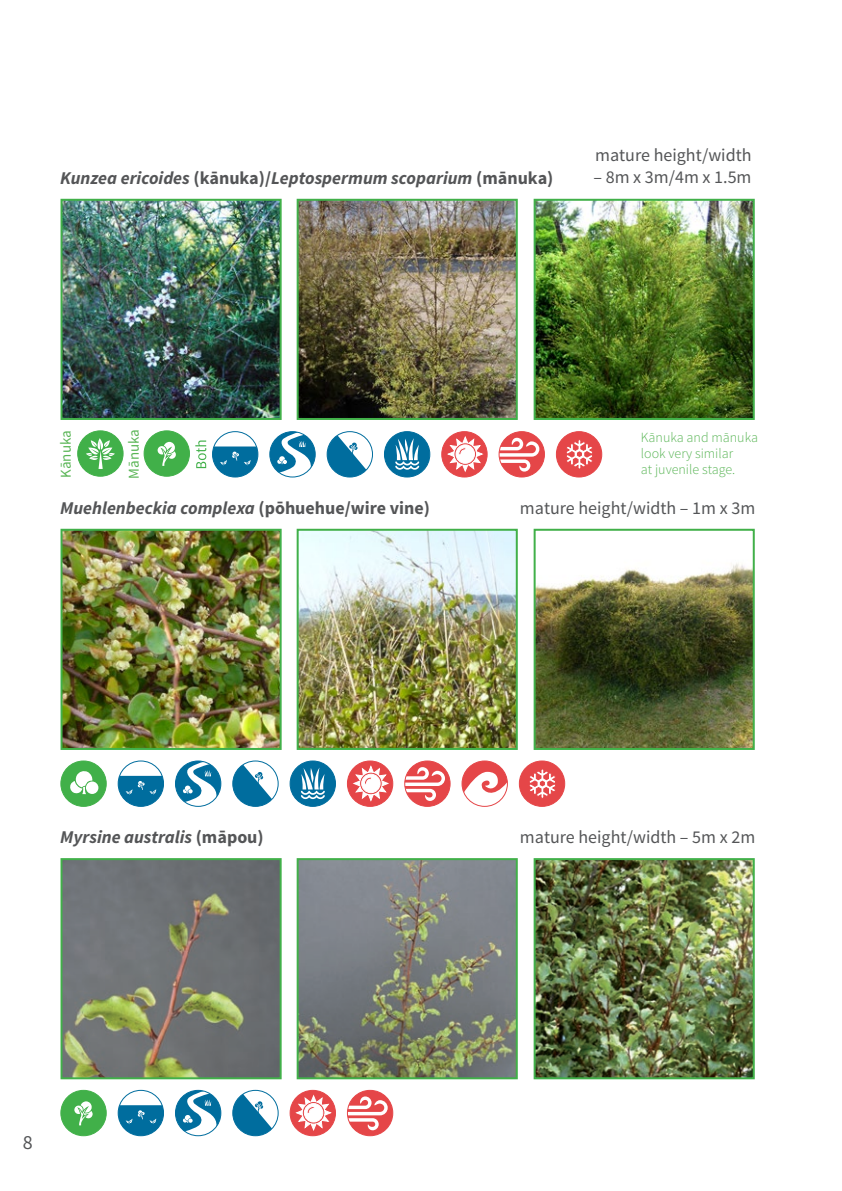
<style>
.page{position:relative;width:842px;height:1191px;background:#fff}
.page>*{position:absolute;margin:0;border:0;box-sizing:border-box;transform-origin:0 0}
.t1{font:20px "Source Sans Pro";color:#545557}
.t2{font:italic 700 18px "Source Sans Pro";color:#545557}
.t3{font:18px "Source Sans Pro";color:#545557}
.t4{font:15px "Source Sans Pro";color:#59b555}
.t5{font:300 14px/16px "Source Sans Pro";color:#59b555}
.s1{font-style:normal}
</style>
<div class="page">
<img style="left:64px;top:202px;width:215px;height:215px">
<div style="left:61px;top:199px;width:221px;height:221px;border:2px solid #41b049"></div>
<img style="left:300px;top:202px;width:215px;height:215px">
<div style="left:297px;top:199px;width:221px;height:221px;border:2px solid #41b049"></div>
<img style="left:537px;top:202px;width:215px;height:215px">
<div style="left:534px;top:199px;width:221px;height:221px;border:2px solid #41b049"></div>
<div style="left:78px;top:431px;width:45px;height:45px;background:#41b049;border-radius:50%"></div>
<div style="left:77px;top:430px;width:46px;height:46px;border:1px solid #41b049;border-radius:50%"></div>
<svg style="left:86px;top:438px;width:29px;height:31px"></svg>
<div style="left:144px;top:431px;width:45px;height:45px;background:#41b049;border-radius:50%"></div>
<div style="left:144px;top:430px;width:46px;height:46px;border:1px solid #41b049;border-radius:50%"></div>
<svg style="left:158px;top:442px;width:18px;height:24px"></svg>
<svg style="left:213px;top:446px;width:45px;height:31px"></svg>
<svg style="left:270px;top:431px;width:45px;height:46px"></svg>
<svg style="left:270px;top:431px;width:45px;height:41px"></svg>
<div style="left:327px;top:431px;width:46px;height:46px;border:1px solid #006d9e;border-radius:50%"></div>
<svg style="left:327px;top:435px;width:39px;height:42px"></svg>
<div style="left:556px;top:431px;width:46px;height:46px;background:#e54648;border-radius:50%"></div>
<div style="left:556px;top:431px;width:46px;height:46px;border:1px solid #e54648;border-radius:50%"></div>
<svg style="left:566px;top:440px;width:27px;height:29px"></svg>
<svg style="left:499px;top:431px;width:45px;height:46px"></svg>
<div style="left:499px;top:431px;width:46px;height:46px;border:1px solid #e54648;border-radius:50%"></div>
<div style="left:442px;top:431px;width:45px;height:46px;background:#e54648;border-radius:50%"></div>
<div style="left:441px;top:431px;width:46px;height:46px;border:1px solid #e54648;border-radius:50%"></div>
<svg style="left:447px;top:436px;width:36px;height:36px"></svg>
<div style="left:384px;top:431px;width:46px;height:46px;background:#006d9e;border-radius:50%"></div>
<div style="left:384px;top:431px;width:46px;height:46px;border:1px solid #006d9e;border-radius:50%"></div>
<svg style="left:395px;top:438px;width:24px;height:32px"></svg>
<svg style="left:195px;top:440px;width:11px;height:28px"></svg>
<div style="left:290px;top:761px;width:45px;height:45px;background:#006d9e;border-radius:50%"></div>
<div style="left:290px;top:760px;width:46px;height:46px;border:1px solid #006d9e;border-radius:50%"></div>
<svg style="left:301px;top:768px;width:24px;height:31px"></svg>
<div style="left:347px;top:761px;width:46px;height:45px;background:#e54648;border-radius:50%"></div>
<div style="left:347px;top:760px;width:46px;height:46px;border:1px solid #e54648;border-radius:50%"></div>
<svg style="left:353px;top:765px;width:35px;height:36px"></svg>
<svg style="left:406px;top:762px;width:43px;height:44px"></svg>
<div style="left:404px;top:760px;width:47px;height:47px;border:1px solid #e54648;border-radius:50%"></div>
<svg style="left:462px;top:761px;width:45px;height:39px"></svg>
<div style="left:519px;top:761px;width:46px;height:45px;background:#e54648;border-radius:50%"></div>
<div style="left:519px;top:760px;width:46px;height:46px;border:1px solid #e54648;border-radius:50%"></div>
<svg style="left:529px;top:769px;width:26px;height:29px"></svg>
<div style="left:232px;top:760px;width:47px;height:46px;border:1px solid #006d9e;border-radius:50%"></div>
<svg style="left:233px;top:764px;width:39px;height:42px"></svg>
<svg style="left:175px;top:761px;width:46px;height:41px"></svg>
<svg style="left:118px;top:761px;width:46px;height:45px"></svg>
<svg style="left:118px;top:776px;width:46px;height:30px"></svg>
<div style="left:61px;top:761px;width:45px;height:45px;background:#41b049;border-radius:50%"></div>
<div style="left:60px;top:760px;width:47px;height:46px;border:1px solid #41b049;border-radius:50%"></div>
<div style="left:86px;top:781px;width:12px;height:13px;background:#fff;border-radius:50%"></div>
<svg style="left:70px;top:771px;width:23px;height:23px"></svg>
<img style="left:64px;top:532px;width:215px;height:215px">
<div style="left:61px;top:529px;width:221px;height:221px;border:2px solid #41b049"></div>
<img style="left:300px;top:532px;width:215px;height:215px">
<div style="left:297px;top:529px;width:221px;height:221px;border:2px solid #41b049"></div>
<img style="left:537px;top:563px;width:215px;height:184px">
<div style="left:534px;top:529px;width:221px;height:221px;border:2px solid #41b049"></div>
<div style="left:290px;top:1090px;width:45px;height:45px;background:#e54648;border-radius:50%"></div>
<div style="left:290px;top:1090px;width:46px;height:46px;border:1px solid #e54648;border-radius:50%"></div>
<svg style="left:296px;top:1095px;width:35px;height:35px"></svg>
<svg style="left:347px;top:1091px;width:46px;height:44px"></svg>
<div style="left:347px;top:1089px;width:46px;height:47px;border:1px solid #e54648;border-radius:50%"></div>
<div style="left:232px;top:1090px;width:47px;height:46px;border:1px solid #006d9e;border-radius:50%"></div>
<svg style="left:233px;top:1094px;width:39px;height:41px"></svg>
<svg style="left:175px;top:1090px;width:46px;height:41px"></svg>
<svg style="left:118px;top:1105px;width:46px;height:30px"></svg>
<div style="left:61px;top:1090px;width:45px;height:45px;background:#41b049;border-radius:50%"></div>
<div style="left:60px;top:1090px;width:47px;height:46px;border:1px solid #41b049;border-radius:50%"></div>
<svg style="left:74px;top:1101px;width:19px;height:24px"></svg>
<img style="left:64px;top:861px;width:215px;height:215px">
<div style="left:61px;top:858px;width:221px;height:221px;border:2px solid #41b049"></div>
<img style="left:300px;top:861px;width:215px;height:215px">
<div style="left:297px;top:858px;width:221px;height:221px;border:2px solid #41b049"></div>
<img style="left:537px;top:861px;width:215px;height:215px">
<div style="left:534px;top:858px;width:221px;height:221px;border:2px solid #41b049"></div>
<p class="t2" style="left:60px;top:166px;width:495px">Kunzea ericoides <span class="s1">(kānuka)/</span>Leptospermum scoparium <span class="s1">(mānuka)</span></p>
<p class="t3" style="left:595px;top:144px;width:158px">mature height/width</p>
<p class="t3" style="left:593px;top:166px;width:160px">– 8m x 3m/4m x 1.5m</p>
<p class="t4" style="left:57px;top:478px;width:49px;rotate:-90deg">Kānuka</p>
<p class="t4" style="left:125px;top:479px;width:51px;rotate:-90deg">Mānuka</p>
<p class="t5" style="left:641px;top:429px;width:119px">Kānuka and mānuka look very similar<br>at juvenile stage.</p>
<p class="t2" style="left:60px;top:496px;width:371px">Muehlenbeckia complexa <span class="s1">(pōhuehue/wire vine)</span></p>
<p class="t3" style="left:520px;top:497px;width:237px">mature height/width – 1m x 3m</p>
<p class="t2" style="left:60px;top:826px;width:205px">Myrsine australis <span class="s1">(māpou)</span></p>
<p class="t3" style="left:520px;top:826px;width:237px">mature height/width – 5m x 2m</p>
<p class="t1" style="left:23px;top:1130px;width:11px">8</p>
</div>
